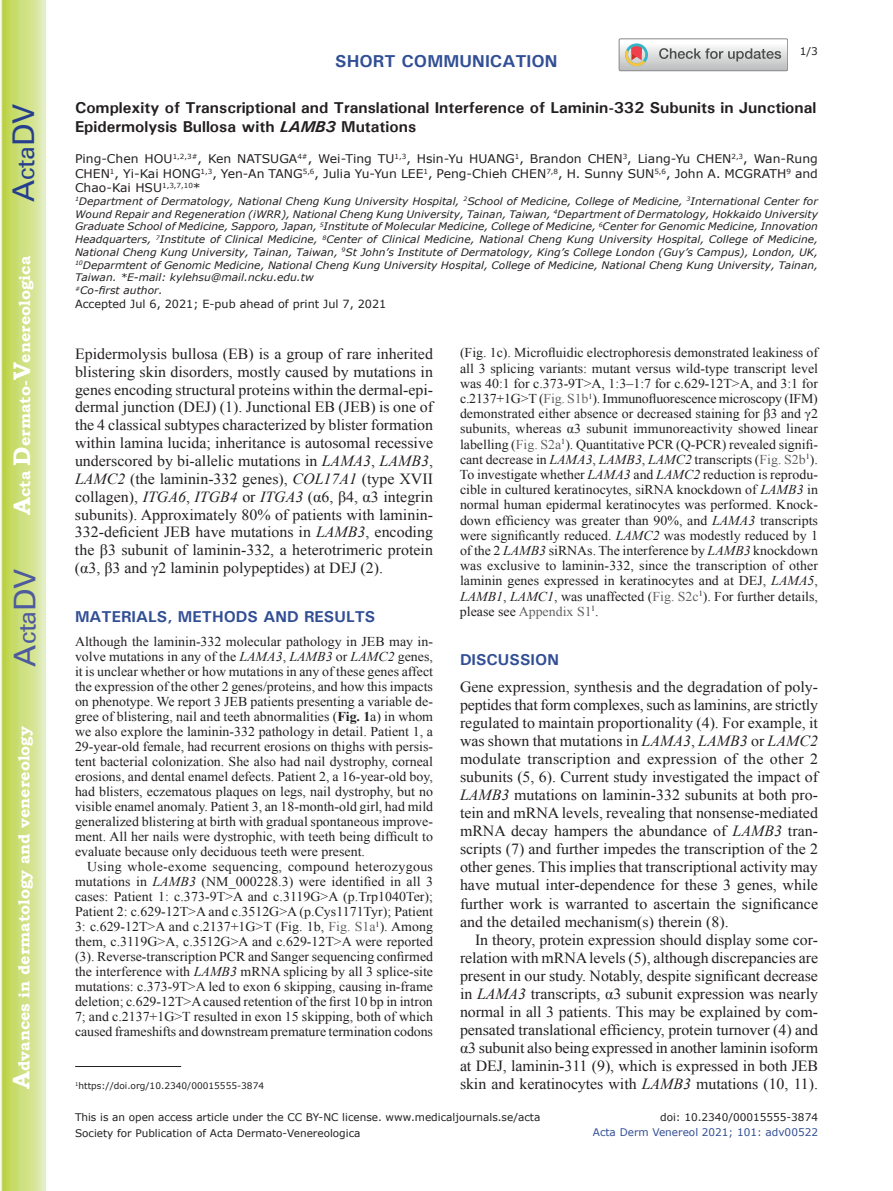
<style>
.page{position:relative;width:893px;height:1191px;background:#fff}
.page>*{position:absolute;margin:0;border:0;box-sizing:border-box;transform-origin:0 0}
.t1{font:30px "Univers";color:#4d5a9e}
.t2{font:30px "Univers";color:#253f8e}
.t3{font:700 17.25px "Univers";color:#324f95}
.t4{font:700 15.75px/18.9px "Univers";color:#231f20}
.t5{font:700 15.75px "Bookman Old Style";color:#fff}
.t6{font:700 15.75px "Univers";color:#324f95}
.t7{font:15.45px/18px "Times New Roman";color:#231f20;text-align:justify}
.t8{font:13.5px/15px "Times New Roman";color:#231f20;text-align:justify}
.t9{font:12px/14.4px "Verdana";color:#231f20;text-align:justify}
.t10{font:11.25px "Verdana";color:#231f20}
.t11{font:10.5px "Verdana";color:#231f20}
.t12{font:10.5px "Verdana";color:#324f95}
.t13{font:italic 10.35px/12.8px "Verdana";color:#231f20}
.t14{font:9px "Verdana";color:#231f20}
.s1{font-size:24px}
.s2{font-style:italic}
.s3{font-weight:700}
.s4{color:#636366}
</style>
<div class="page">
<svg style="left:1px;top:0;width:45px;height:1191px;background:#cfe084"></svg>
<svg style="left:619px;top:39px;width:169px;height:32px"></svg>
<hr style="left:75px;top:1066px;width:106px;height:1px;background:#231f20">
<h1 class="t2" style="left:6px;top:202px;width:100px;rotate:-90deg">A<span class="s1">cta</span>DV</h1>
<p class="t5" style="left:15px;top:515px;width:260px;rotate:-90deg"><span class="s1">A</span>cta <span class="s1">D</span>ermato-<span class="s1">V</span>enereologica</p>
<h1 class="t1" style="left:7px;top:666px;width:100px;rotate:-90deg">A<span class="s1">cta</span>DV</h1>
<p class="t5" style="left:15px;top:1088px;width:364px;rotate:-90deg"><span class="s1">A</span>dvances in dermatology and venereology</p>
<p class="t3" style="left:335px;top:50px;width:224px">SHORT COMMUNICATION</p>
<p class="t11" style="left:800px;top:44px;width:20px">1/3</p>
<p class="t4" style="left:75px;top:98px;width:743px">Complexity of Transcriptional and Translational Interference of Laminin-332 Subunits in Junctional<br>Epidermolysis Bullosa with <span class="s2">LAMB3</span> Mutations</p>
<p class="t9" style="left:75px;top:152px;width:744px">Ping-Chen HOU<sup>1,2,3#</sup>, Ken NATSUGA<sup>4#</sup>, Wei-Ting TU<sup>1,3</sup>, Hsin-Yu HUANG<sup>1</sup>, Brandon CHEN<sup>3</sup>, Liang-Yu CHEN<sup>2,3</sup>, Wan-Rung CHEN<sup>1</sup>, Yi-Kai HONG<sup>1,3</sup>, Yen-An TANG<sup>5,6</sup>, Julia Yu-Yun LEE<sup>1</sup>, Peng-Chieh CHEN<sup>7,8</sup>, H. Sunny SUN<sup>5,6</sup>, John A. MCGRATH<sup>9</sup> and Chao-Kai HSU<sup>1,3,7,10</sup>*</p>
<p class="t13" style="left:75px;top:195px;width:745px"><sup>1</sup>Department of Dermatology, National Cheng Kung University Hospital, <sup>2</sup>School of Medicine, College of Medicine, <sup>3</sup>International Center for Wound Repair and Regeneration (iWRR), National Cheng Kung University, Tainan, Taiwan, <sup>4</sup>Department of Dermatology, Hokkaido University Graduate School of Medicine, Sapporo, Japan, <sup>5</sup>Institute of Molecular Medicine, College of Medicine, <sup>6</sup>Center for Genomic Medicine, Innovation Headquarters, <sup>7</sup>Institute of Clinical Medicine, <sup>8</sup>Center of Clinical Medicine, National Cheng Kung University Hospital, College of Medicine, National Cheng Kung University, Tainan, Taiwan, <sup>9</sup>St John’s Institute of Dermatology, King’s College London (Guy’s Campus), London, UK, <sup>10</sup>Deparmtent of Genomic Medicine, National Cheng Kung University Hospital, College of Medicine, National Cheng Kung University, Tainan, Taiwan. *E-mail: kylehsu@mail.ncku.edu.tw<br><sup>#</sup>Co-first author.</p>
<p class="t10" style="left:75px;top:296px;width:313px">Accepted Jul 6, 2021; E-pub ahead of print Jul 7, 2021</p>
<p class="t7" style="left:75px;top:344px;width:360px">Epidermolysis bullosa (EB) is a group of rare inherited blistering skin disorders, mostly caused by mutations in genes encoding structural proteins within the dermal-epi&shy;dermal junction (DEJ) (1). Junctional EB (JEB) is one of the 4 classical subtypes characterized by blister formation within lamina lucida; inheritance is autosomal recessive underscored by bi-allelic mutations in <span class="s2">LAMA3</span>, <span class="s2">LAMB3</span>, <span class="s2">LAMC2</span> (the laminin-332 genes), <span class="s2">COL17A1</span> (type XVII collagen), <span class="s2">ITGA6</span>, <span class="s2">ITGB4</span> or <span class="s2">ITGA3</span> (α6, β4, α3 integrin subunits). Approximately 80% of patients with laminin-332-deficient JEB have mutations in <span class="s2">LAMB3</span>, encoding the β3 subunit of laminin-332, a heterotrimeric protein (α3, β3 and γ2 laminin polypeptides) at DEJ (2).</p>
<p class="t6" style="left:75px;top:606px;width:302px">MATERIALS, METHODS AND RESULTS</p>
<p class="t8" style="left:75px;top:634px;width:360px">Although the laminin-332 molecular pathology in JEB may in&shy;volve mutations in any of the <span class="s2">LAMA3</span>, <span class="s2">LAMB3</span> or <span class="s2">LAMC2</span> genes, it is unclear whether or how mutations in any of these genes affect the expression of the other 2 genes/proteins, and how this impacts on phenotype. We report 3 JEB patients presenting a variable de&shy;gree of blistering, nail and teeth abnormalities (<span class="s3">Fig. 1</span>a) in whom we also explore the laminin-332 pathology in detail. Patient 1, a 29-year-old female, had recurrent erosions on thighs with persis&shy;tent bacterial colonization. She also had nail dystrophy, corneal erosions, and dental enamel defects. Patient 2, a 16-year-old boy, had blisters, eczematous plaques on legs, nail dystrophy, but no visible enamel anomaly. Patient 3, an 18-month-old girl, had mild generalized blistering at birth with gradual spontaneous improve&shy;ment. All her nails were dystrophic, with teeth being difficult to evaluate because only deciduous teeth were present.</p>
<p class="t8" style="left:75px;top:859px;width:360px;text-indent:12px">Using whole-exome sequencing, compound heterozygous mutations in <span class="s2">LAMB3</span> (NM_000228.3) were identified in all 3 cases: Patient 1: c.373-9T&gt;A and c.3119G&gt;A (p.Trp1040Ter); Patient 2: c.629-12T&gt;A and c.3512G&gt;A (p.Cys1171Tyr); Patient 3: c.629-12T&gt;A and c.2137+1G&gt;T (Fig. 1b, <span class="s4">Fig. S1a</span><sup>1</sup>). Among them, c.3119G&gt;A, c.3512G&gt;A and c.629-12T&gt;A were reported (3). Reverse-transcription PCR and Sanger sequencing confirmed the interference with <span class="s2">LAMB3</span> mRNA splicing by all 3 splice-site mutations: c.373-9T&gt;A led to exon 6 skipping, causing in-frame deletion; c.629-12T&gt;A caused retention of the first 10 bp in intron 7; and c.2137+1G&gt;T resulted in exon 15 skipping, both of which caused frameshifts and downstream premature termination codons</p>
<p class="t14" style="left:75px;top:1080px;width:190px"><sup>1</sup>https://doi.org/10.2340/00015555-3874</p>
<p class="t8" style="left:460px;top:345px;width:360px">(Fig. 1c). Microfluidic electrophoresis demonstrated leakiness of all 3 splicing variants: mutant versus wild-type transcript level was 40:1 for c.373-9T&gt;A, 1:3–1:7 for c.629-12T&gt;A, and 3:1 for c.2137+1G&gt;T (<span class="s4">Fig. S1b</span><sup>1</sup>). Immunofluorescence microscopy (IFM) demonstrated either absence or decreased staining for β3 and γ2 subunits, whereas α3 subunit immunoreactivity showed linear labelling (<span class="s4">Fig. S2a</span><sup>1</sup>). Quantitative PCR (Q-PCR) revealed signifi&shy;cant decrease in <span class="s2">LAMA3</span>, <span class="s2">LAMB3</span>, <span class="s2">LAMC2</span> transcripts (<span class="s4">Fig. S2b</span><sup>1</sup>).<br>To investigate whether <span class="s2">LAMA3</span> and <span class="s2">LAMC2</span> reduction is reprodu&shy;cible in cultured keratinocytes, siRNA knockdown of <span class="s2">LAMB3</span> in normal human epidermal keratinocytes was performed. Knock&shy;down efficiency was greater than 90%, and <span class="s2">LAMA3</span> transcripts were significantly reduced. <span class="s2">LAMC2</span> was modestly reduced by 1 of the 2 <span class="s2">LAMB3</span> siRNAs. The interference by <span class="s2">LAMB3</span> knockdown was exclusive to laminin-332, since the transcription of other laminin genes expressed in keratinocytes and at DEJ, <span class="s2">LAMA5</span>, <span class="s2">LAMB1</span>, <span class="s2">LAMC1</span>, was unaffected (<span class="s4">Fig. S2c</span><sup>1</sup>). For further details, please see <span class="s4">Appendix S1</span><sup>1</sup>.</p>
<p class="t6" style="left:460px;top:649px;width:100px">DISCUSSION</p>
<p class="t7" style="left:460px;top:677px;width:360px">Gene expression, synthesis and the degradation of poly&shy;peptides that form complexes, such as laminins, are strictly regulated to maintain proportionality (4). For example, it was shown that mutations in <span class="s2">LAMA3</span>, <span class="s2">LAMB3</span> or <span class="s2">LAMC2 </span>modulate transcription and expression of the other 2 subunits (5, 6). Current study investigated the impact of <span class="s2">LAMB3</span> mutations on laminin-332 subunits at both pro&shy;tein and mRNA levels, revealing that nonsense-mediated mRNA decay hampers the abundance of <span class="s2">LAMB3</span> tran&shy;scripts (7) and further impedes the transcription of the 2 other genes. This implies that transcriptional activity may have mutual inter-dependence for these 3 genes, while further work is warranted to ascertain the significance and the detailed mechanism(s) therein (8).</p>
<p class="t7" style="left:460px;top:930px;width:360px;text-indent:15px">In theory, protein expression should display some cor&shy;relation with mRNA levels (5), although discrepancies are present in our study. Notably, despite significant decrease in <span class="s2">LAMA3</span> transcripts, α3 subunit expression was nearly normal in all 3 patients. This may be explained by com&shy;pensated translational efficiency, protein turnover (4) and α3 subunit also being expressed in another laminin isoform at DEJ, laminin-311 (9), which is expressed in both JEB skin and keratinocytes with <span class="s2">LAMB3</span> mutations (10, 11).</p>
<p class="t11" style="left:75px;top:1110px;width:467px">This is an open access article under the CC BY-NC license. www.medicaljournals.se/acta</p>
<p class="t11" style="left:660px;top:1110px;width:159px">doi: 10.2340/00015555-3874</p>
<p class="t11" style="left:75px;top:1126px;width:287px">Society for Publication of Acta Dermato-Venereologica</p>
<p class="t12" style="left:593px;top:1125px;width:227px">Acta Derm Venereol 2021; 101: adv00522</p>
</div>
